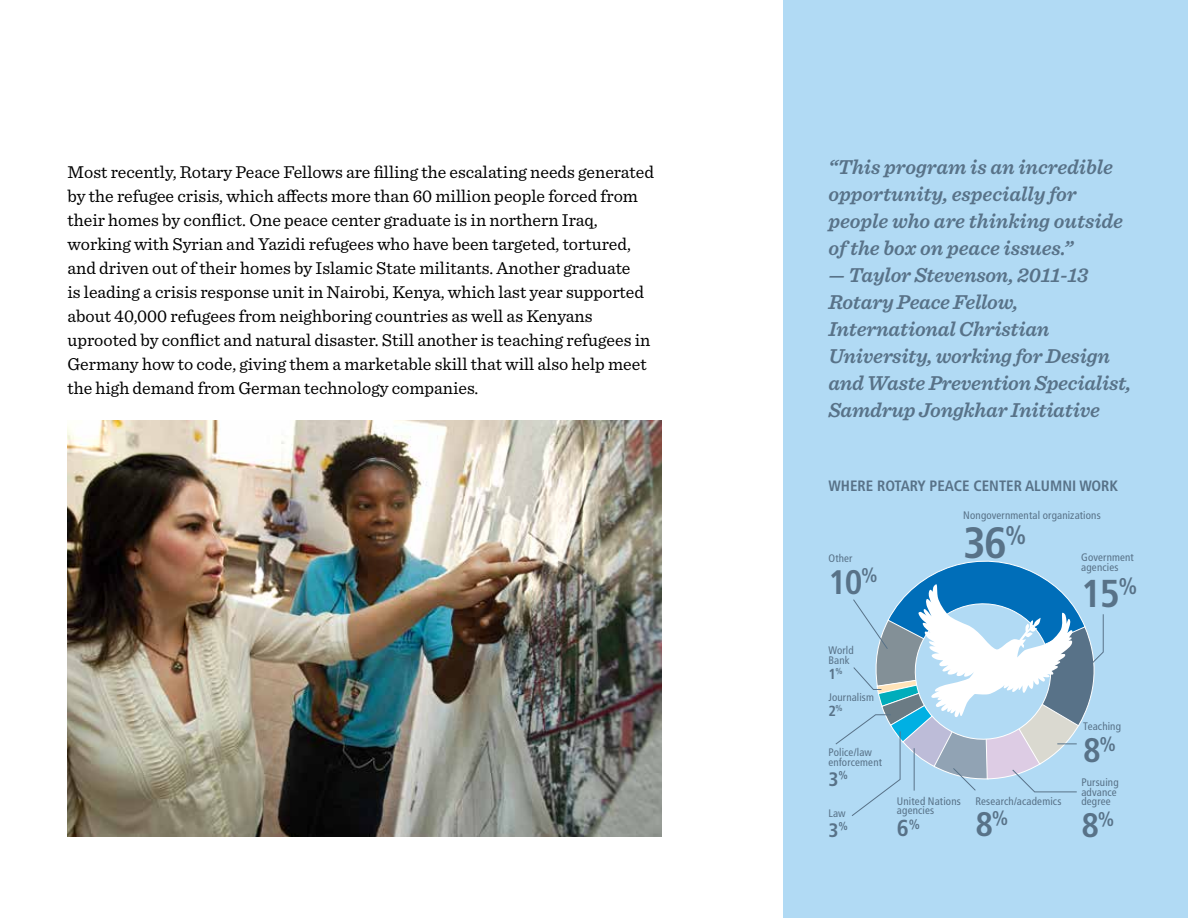
<style>
.page{position:relative;width:1188px;height:918px;background:#fff}
.page>*{position:absolute;margin:0;border:0;box-sizing:border-box;transform-origin:0 0}
.t1{font:700 condensed 43.8px "Frutiger LT Std";color:#587288}
.t2{font:700 condensed 38.85px "Frutiger LT Std";color:#587288}
.t3{font:700 condensed 34.05px "Frutiger LT Std";color:#587288}
.t4{font:700 condensed 23.1px "Frutiger LT Std";color:#587288}
.t5{font:italic 600 21px/27px "Sentinel";letter-spacing:-.01em;color:#587288}
.t6{font:700 condensed 19.5px "Frutiger LT Std";color:#587288}
.t7{font:18px/24px "Sentinel";color:#000}
.t8{font:700 condensed 15px "Frutiger LT Std";color:#587288}
.t9{font:700 condensed 14.55px "Frutiger LT Std";color:#587288}
.t10{font:condensed 10.95px/9.8px "Frutiger LT Std";letter-spacing:.015em;color:#587288}
</style>
<div class="page">
<div style="left:783px;top:0;width:405px;height:918px;background:#b1daf4"></div>
<img style="left:68px;top:421px;width:594px;height:416px">
<svg style="left:835px;top:560px;width:269px;height:256px"></svg>
<p class="t7" style="left:68px;top:158px;width:588px">Most recently, Rotary Peace Fellows are filling the escalating needs generated by the refugee crisis, which affects more than 60 million people forced from their homes by conflict. One peace center graduate is in northern Iraq, working with Syrian and Yazidi refugees who have been targeted, tortured, and driven out of their homes by Islamic State militants. Another graduate<br>is leading a crisis response unit in Nairobi, Kenya, which last year supported about 40,000 refugees from neighboring countries as well as Kenyans uprooted by conflict and natural disaster. Still another is teaching refugees in Germany how to code, giving them a marketable skill that will also help meet the high demand from German technology companies.</p>
<p class="t5" style="left:828px;top:152px;width:296px">“This program is an incredible opportunity, especially for people who are thinking outside of the box on peace issues.”</p>
<p class="t5" style="left:828px;top:260px;width:304px">— Taylor Stevenson, 2011-13<br>Rotary Peace Fellow,<br>International Christian<br>University, working for Design and Waste Prevention Specialist,<br>Samdrup Jongkhar Initiative</p>
<p class="t8" style="left:828px;top:477px;width:291px">WHERE ROTARY PEACE CENTER ALUMNI WORK</p>
<p class="t10" style="left:828px;top:553px;width:26px">Other</p>
<h3 class="t3" style="left:828px;top:562px;width:51px">10<sup>%</sup></h3>
<p class="t10" style="left:963px;top:511px;width:139px">Nongovernmental organizations</p>
<h1 class="t1" style="left:963px;top:517px;width:65px">36<sup>%</sup></h1>
<p class="t10" style="left:1081px;top:552px;width:54px">Government agencies</p>
<h2 class="t2" style="left:1081px;top:571px;width:58px">15<sup>%</sup></h2>
<p class="t10" style="left:828px;top:646px;width:27px">World<br>Bank</p>
<p class="t9" style="left:828px;top:665px;width:16px">1<sup>%</sup></p>
<p class="t10" style="left:828px;top:693px;width:47px">Journalism</p>
<p class="t9" style="left:828px;top:702px;width:16px">2<sup>%</sup></p>
<p class="t10" style="left:828px;top:748px;width:55px">Police/law enforcement</p>
<p class="t6" style="left:828px;top:767px;width:21px">3<sup>%</sup></p>
<p class="t10" style="left:828px;top:809px;width:19px">Law</p>
<p class="t6" style="left:828px;top:818px;width:21px">3<sup>%</sup></p>
<p class="t10" style="left:897px;top:796px;width:65px;line-height:9.1px">United Nations agencies</p>
<p class="t4" style="left:897px;top:815px;width:25px">6<sup>%</sup></p>
<p class="t10" style="left:975px;top:796px;width:88px">Research/academics</p>
<h3 class="t3" style="left:975px;top:804px;width:34px">8<sup>%</sup></h3>
<p class="t10" style="left:1083px;top:722px;width:39px">Teaching</p>
<h3 class="t3" style="left:1083px;top:730px;width:34px">8<sup>%</sup></h3>
<p class="t10" style="left:1081px;top:777px;width:39px">Pursuing advance degree</p>
<h3 class="t3" style="left:1081px;top:805px;width:34px">8<sup>%</sup></h3>
</div>
